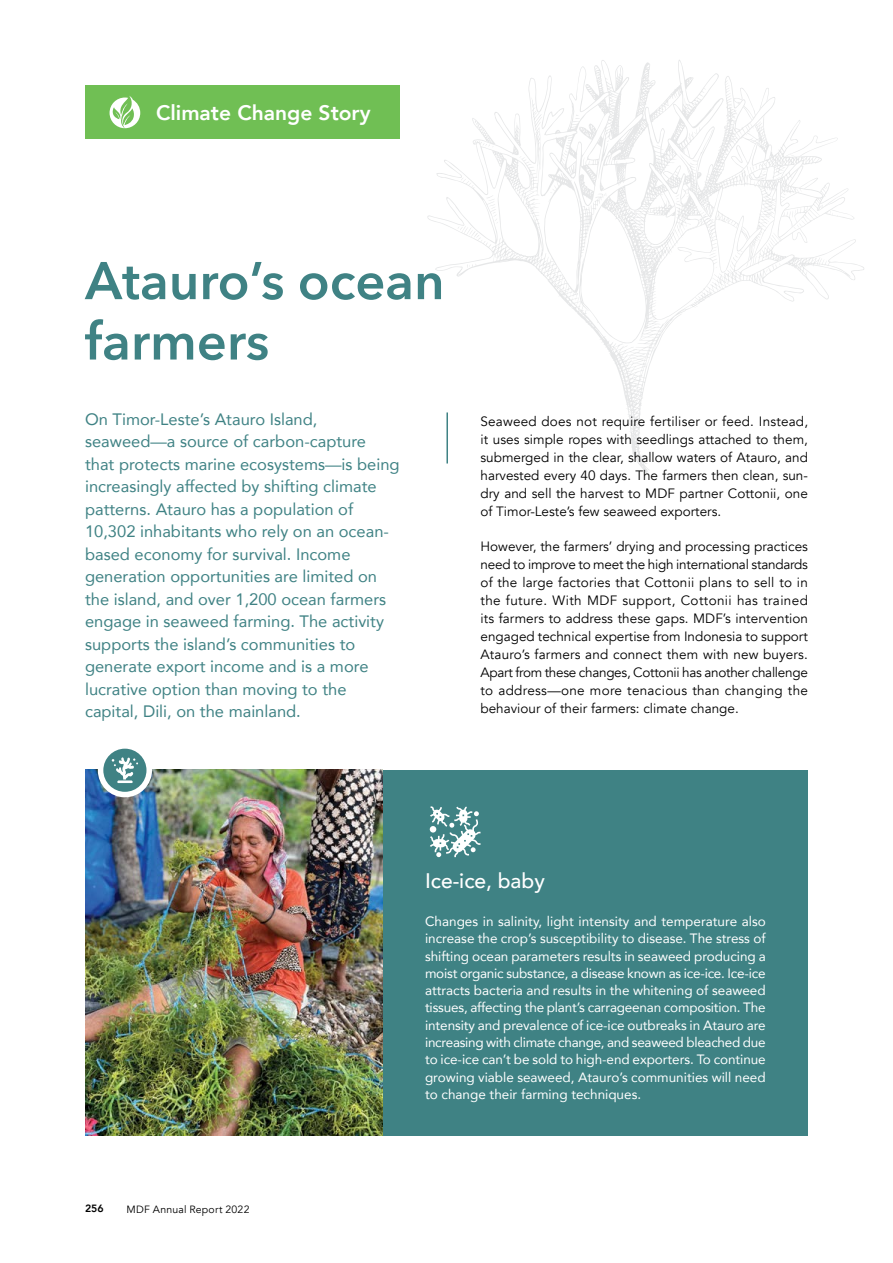
<style>
.page{position:relative;width:893px;height:1263px;background:#fff}
.page>*{position:absolute;margin:0;border:0;box-sizing:border-box;transform-origin:0 0}
.t1{font:600 52.5px/60.3px "Avenir Next";color:#3f8284}
.t2{font:800 21px "Avenir";color:#fff}
.t3{font:500 21px "Avenir";color:#fff}
.t4{font:16.5px/22.5px "Avenir";color:#3f8284}
.t5{font:13.5px/18px "Avenir";color:#000;text-align:justify}
.t6{font:13.5px/17.2px "Avenir";color:#fff;text-align:justify}
.t7{font:10.5px "Avenir";letter-spacing:.02em;color:#000}
.t8{font:800 10.5px "Avenir";color:#000}
</style>
<div class="page">
<div style="left:383px;top:770px;width:425px;height:365px;background:#3f8284"></div>
<img style="left:85px;top:770px;width:298px;height:365px">
<svg style="left:427px;top:60px;width:437px;height:414px"></svg>
<svg style="left:645px;top:88px;width:209px;height:191px"></svg>
<div style="left:85px;top:85px;width:315px;height:53px;background:#70bf54"></div>
<svg style="left:110px;top:96px;width:30px;height:32px"></svg>
<hr style="left:446px;top:412px;width:2px;height:51px;background:#3f8284">
<div style="left:98px;top:743px;width:54px;height:54px;background:#fff;border-radius:50%"></div>
<div style="left:103px;top:749px;width:43px;height:43px;background:#3f8284;border-radius:50%"></div>
<svg style="left:111px;top:757px;width:27px;height:26px"></svg>
<svg style="left:430px;top:806px;width:50px;height:51px"></svg>
<h2 class="t2" style="left:156px;top:104px;width:216px">Climate Change Story</h2>
<h1 class="t1" style="left:85px;top:251px;width:361px">Atauro’s ocean farmers</h1>
<p class="t4" style="left:85px;top:409px;width:316px">On Timor-Leste’s Atauro Island, seaweed—a source of carbon-capture<br>that protects marine ecosystems—is being increasingly affected by shifting climate patterns. Atauro has a population of 10,302 inhabitants who rely on an ocean&shy;based economy for survival. Income generation opportunities are limited on the island, and over 1,200 ocean farmers engage in seaweed farming. The activity supports the island’s communities to generate export income and is a more lucrative option than moving to the capital, Dili, on the mainland.</p>
<p class="t5" style="left:480px;top:414px;width:329px">Seaweed does not require fertiliser or feed. Instead, it uses simple ropes with seedlings attached to them, submerged in the clear, shallow waters of Atauro, and harvested every 40 days. The farmers then clean, sun&shy;dry and sell the harvest to MDF partner Cottonii, one of Timor-Leste’s few seaweed exporters.</p>
<p class="t5" style="left:480px;top:539px;width:329px">However, the farmers’ drying and processing practices need to improve to meet the high international standards of the large factories that Cottonii plans to sell to in the future. With MDF support, Cottonii has trained its farmers to address these gaps. MDF’s intervention engaged technical expertise from Indonesia to support Atauro’s farmers and connect them with new buyers.<br>Apart from these changes, Cottonii has another challenge to address—one more tenacious than changing the behaviour of their farmers: climate change.</p>
<p class="t8" style="left:85px;top:1204px;width:20px">256</p>
<p class="t7" style="left:126px;top:1204px;width:125px">MDF Annual Report 2022</p>
<h2 class="t3" style="left:425px;top:872px;width:121px">Ice-ice, baby</h2>
<p class="t6" style="left:425px;top:914px;width:342px">Changes in salinity, light intensity and temperature also increase the crop’s susceptibility to disease. The stress of shifting ocean parameters results in seaweed producing a moist organic substance, a disease known as ice-ice. Ice-ice attracts bacteria and results in the whitening of seaweed tissues, affecting the plant’s carrageenan composition. The intensity and prevalence of ice-ice outbreaks in Atauro are increasing with climate change, and seaweed bleached due to ice-ice can’t be sold to high-end exporters. To continue growing viable seaweed, Atauro’s communities will need to change their farming techniques.</p>
</div>
